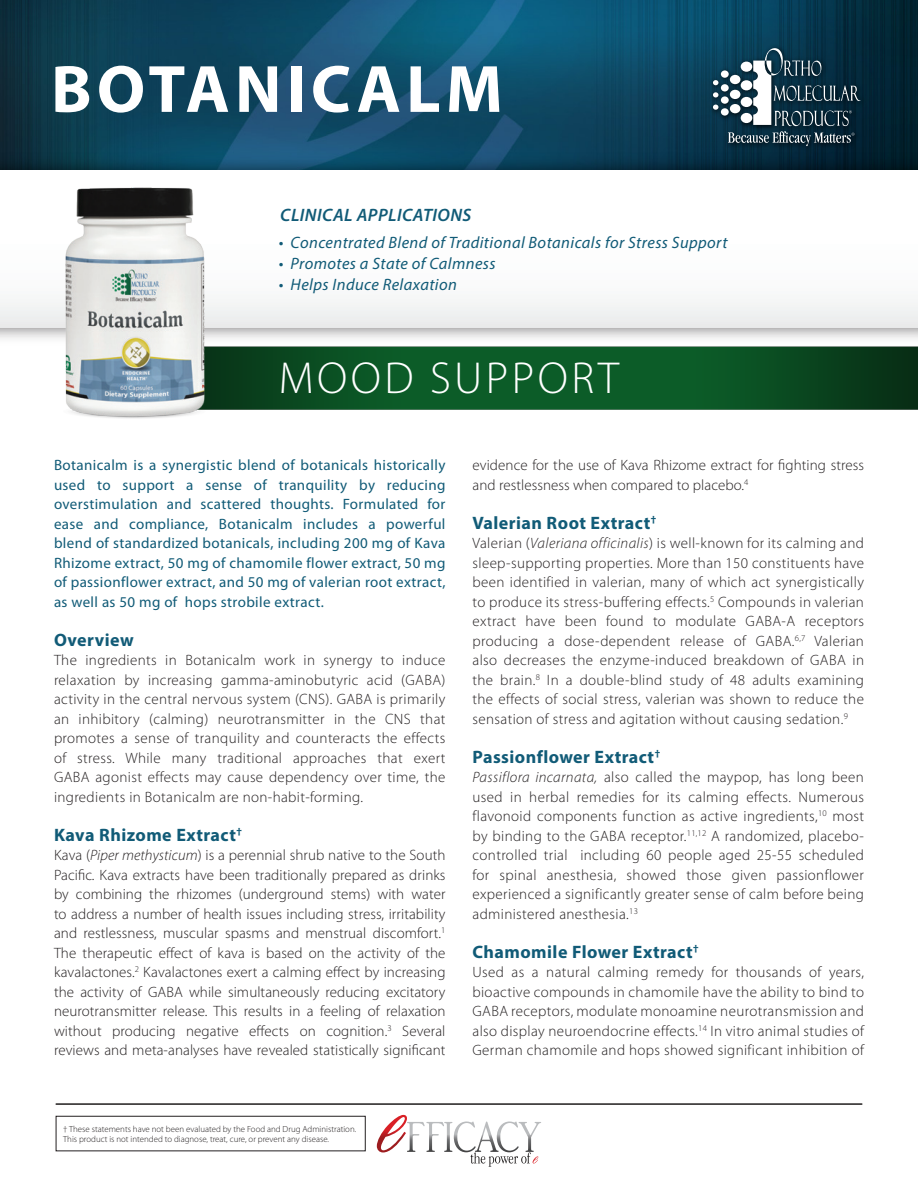
<style>
.page{position:relative;width:918px;height:1188px;background:#fff}
.page>*{position:absolute;margin:0;border:0;box-sizing:border-box;transform-origin:0 0}
.Indent_2{font:700 67.5px "Myriad Pro";letter-spacing:.075em;color:#fff}
.Indent_2-2{font:300 45px "Myriad Pro";letter-spacing:.075em;color:#fff}
.Indent_2-3{font:700 18px "Myriad Pro";letter-spacing:.025em;color:#115b77}
.Indent_2-4{font:italic 600 18px "Myriad Pro";letter-spacing:.025em;color:#115b77}
.Indent_2-5{font:italic 16.5px "Myriad Pro";letter-spacing:.025em;color:#115b77}
.Indent_2-6{font:300 15px/19.5px "Myriad Pro";letter-spacing:.025em;color:#231f20;text-align:justify}
.Indent_2-7{font:15px/19.5px "Myriad Pro";letter-spacing:.025em;color:#115b77;text-align:justify}
.Indent_2-8{font:300 15px/19.5px "Myriad Pro";letter-spacing:.005em;color:#231f20}
.t1{font:300 8.85px/10.6px "Myriad Pro";color:#231f20}
.s1{font-style:italic}
</style>
<div class="page">
<img style="left:205px;top:350px;width:713px;height:60px">
<img style="left:0;top:0;width:918px;height:148px">
<img style="left:0;top:148px;width:918px;height:202px">
<div style="left:0;top:170px;width:918px;height:158px;background:linear-gradient(to bottom,#fff,#f2f3f3)"></div>
<img style="left:708px;top:43px;width:160px;height:111px">
<div style="left:721px;top:70px;width:8px;height:8px;background:#fff;border-radius:50%"></div>
<div style="left:721px;top:84px;width:8px;height:8px;background:#fff;border-radius:50%"></div>
<div style="left:721px;top:96px;width:8px;height:8px;background:#fff;border-radius:50%"></div>
<div style="left:721px;top:108px;width:8px;height:8px;background:#fff;border-radius:50%"></div>
<svg style="left:713px;top:80px;width:5px;height:5px"></svg>
<svg style="left:713px;top:92px;width:5px;height:6px"></svg>
<svg style="left:713px;top:105px;width:5px;height:5px"></svg>
<svg style="left:728px;top:48px;width:133px;height:98px;background:#3a5664"></svg>
<svg style="left:377px;top:1115px;width:164px;height:52px"></svg>
<hr style="left:56px;top:1103px;width:806px;height:2px;background:#211e1e">
<div style="left:56px;top:1116px;width:310px;height:35px;border:1px solid #231f20"></div>
<img style="left:53px;top:182px;width:152px;height:236px">
<p class="Indent_2" style="left:51px;top:45px;width:453px">BOTANICALM</p>
<p class="Indent_2-4" style="left:280px;top:203px;width:193px">CLINICAL APPLICATIONS</p>
<p class="Indent_2-5" style="left:279px;top:232px;width:450px">• Concentrated Blend of Traditional Botanicals for Stress Support</p>
<p class="Indent_2-5" style="left:279px;top:253px;width:218px">• Promotes a State of Calmness</p>
<p class="Indent_2-5" style="left:279px;top:274px;width:180px">• Helps Induce Relaxation</p>
<p class="Indent_2-2" style="left:279px;top:351px;width:342px">MOOD SUPPORT</p>
<p class="Indent_2-7" style="left:54px;top:456px;width:393px">Botanicalm is a synergistic blend of botanicals historically used to support a sense of tranquility by reducing overstimulation and scattered thoughts. Formulated for ease and compliance, Botanicalm includes a powerful blend of standardized botanicals, including 200 mg of Kava Rhizome extract, 50 mg of chamomile flower extract, 50 mg of passionflower extract, and 50 mg of valerian root extract, as well as 50 mg of hops strobile extract.</p>
<p class="Indent_2-3" style="left:54px;top:628px;width:81px">Overview</p>
<p class="Indent_2-6" style="left:54px;top:650px;width:393px">The ingredients in Botanicalm work in synergy to induce relaxation by increasing gamma-aminobutyric acid (GABA) activity in the central nervous system (CNS). GABA is primarily an inhibitory (calming) neurotransmitter in the CNS that promotes a sense of tranquility and counteracts the effects of stress. While many traditional approaches that exert GABA agonist effects may cause dependency over time, the ingredients in Botanicalm are non-habit-forming.</p>
<p class="Indent_2-3" style="left:54px;top:823px;width:189px">Kava Rhizome Extract<sup>†</sup></p>
<p class="Indent_2-6" style="left:54px;top:845px;width:393px">Kava (<span class="s1">Piper methysticum</span>) is a perennial shrub native to the South Pacific. Kava extracts have been traditionally prepared as drinks by combining the rhizomes (underground stems) with water to address a number of health issues including stress, irritability and restlessness, muscular spasms and menstrual discomfort.<sup>1<br></sup>The therapeutic effect of kava is based on the activity of the kavalactones.<sup>2</sup> Kavalactones exert a calming effect by increasing the activity of GABA while simultaneously reducing excitatory neurotransmitter release. This results in a feeling of relaxation without producing negative effects on cognition.<sup>3</sup> Several reviews and meta-analyses have revealed statistically significant</p>
<p class="t1" style="left:63px;top:1123px;width:295px">† These statements have not been evaluated by the Food and Drug Administration.<br>This product is not intended to diagnose, treat, cure, or prevent any disease.</p>
<p class="Indent_2-8" style="left:472px;top:455px;width:393px">evidence for the use of Kava Rhizome extract for fighting stress and restlessness when compared to placebo.<sup>4</sup></p>
<p class="Indent_2-3" style="left:472px;top:511px;width:185px">Valerian Root Extract<sup>†</sup></p>
<p class="Indent_2-6" style="left:472px;top:533px;width:393px">Valerian (<span class="s1">Valeriana officinalis</span>) is well-known for its calming and sleep-supporting properties. More than 150 constituents have been identified in valerian, many of which act synergistically to produce its stress-buffering effects.<sup>5</sup> Compounds in valerian extract have been found to modulate GABA-A receptors producing a dose-dependent release of GABA.<sup>6,7</sup> Valerian also decreases the enzyme-induced breakdown of GABA in the brain.<sup>8</sup> In a double-blind study of 48 adults examining the effects of social stress, valerian was shown to reduce the sensation of stress and agitation without causing sedation.<sup>9</sup></p>
<p class="Indent_2-3" style="left:472px;top:745px;width:189px">Passionflower Extract<sup>†</sup></p>
<p class="Indent_2-6" style="left:472px;top:767px;width:393px"><span class="s1">Passiflora incarnata,</span> also called the maypop, has long been used in herbal remedies for its calming effects. Numerous flavonoid components function as active ingredients,<sup>10</sup> most by binding to the GABA receptor.<sup>11,12</sup> A randomized, placebo&shy;controlled trial including 60 people aged 25-55 scheduled for spinal anesthesia, showed those given passionflower experienced a significantly greater sense of calm before being administered anesthesia.<sup>13</sup></p>
<p class="Indent_2-3" style="left:472px;top:940px;width:228px">Chamomile Flower Extract<sup>†</sup></p>
<p class="Indent_2-6" style="left:472px;top:962px;width:393px">Used as a natural calming remedy for thousands of years, bioactive compounds in chamomile have the ability to bind to GABA receptors, modulate monoamine neurotransmission and also display neuroendocrine effects.<sup>14</sup> In vitro animal studies of German chamomile and hops showed significant inhibition of</p>
</div>
